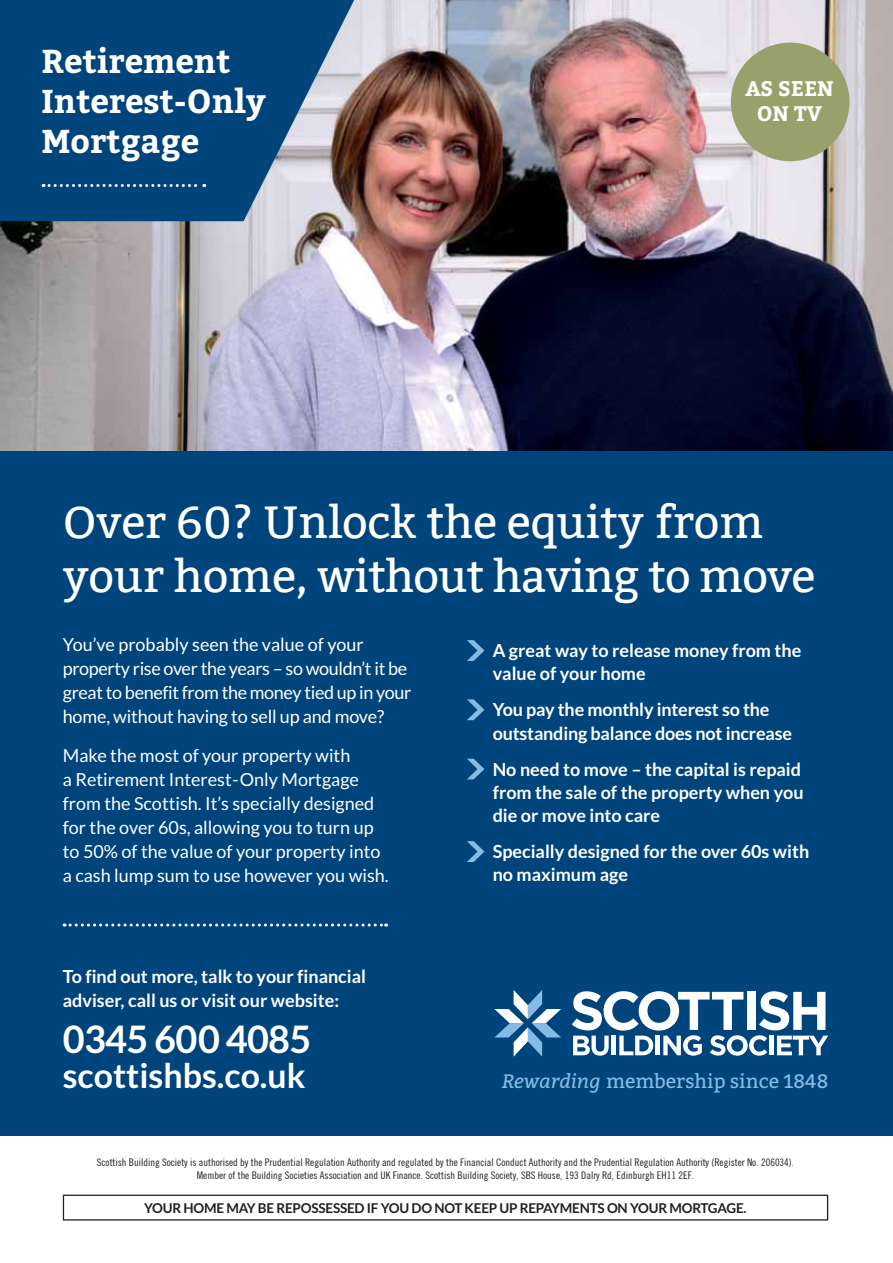
<style>
.page{position:relative;width:893px;height:1263px;background:#fff}
.page>*{position:absolute;margin:0;border:0;box-sizing:border-box;transform-origin:0 0}
.t1{font:45px/54px "Bitter";letter-spacing:-.005em;color:#fff}
.t2{font:700 37.8px "Lato";letter-spacing:-.02em;color:#fff}
.t3{font:700 33.9px "Lato";color:#fff}
.t4{font:700 33px/39.6px "Bitter";color:#fff}
.t5{font:700 21px/25.2px "Bitter";color:#fff;text-align:center}
.t6{font:19.5px "Bitter";color:#86bbe6}
.t7{font:700 18px/23.2px "Lato";color:#fff}
.t8{font:18px/24px "Lato";color:#fff}
.t9{font:18px/24px "Lato";letter-spacing:-.02em;color:#fff}
.t10{font:700 13.5px "Lato";letter-spacing:-.015em;color:#231f20}
.t11{font:10.5px/12.6px "Traditionell Sans";color:#231f20;text-align:center}
.s1{font-style:italic}
</style>
<div class="page">
<div style="left:0;top:0;width:893px;height:1135px;background:#00447c"></div>
<img style="left:0;top:0;width:893px;height:451px">
<svg style="left:0;top:0;width:354px;height:221px"></svg>
<div style="left:63px;top:1195px;width:765px;height:25px;border:1px solid #231f20"></div>
<svg style="left:494px;top:990px;width:67px;height:67px"></svg>
<svg style="left:572px;top:991px;width:256px;height:65px"></svg>
<svg style="left:64px;top:923px;width:323px;height:3px"></svg>
<svg style="left:43px;top:184px;width:162px;height:3px"></svg>
<svg style="left:467px;top:640px;width:17px;height:21px"></svg>
<svg style="left:467px;top:699px;width:17px;height:21px"></svg>
<svg style="left:467px;top:759px;width:17px;height:20px"></svg>
<svg style="left:467px;top:841px;width:17px;height:21px"></svg>
<div style="left:731px;top:43px;width:118px;height:118px;background:#98a06b;border-radius:50%"></div>
<h3 class="t4" style="left:42px;top:42px;width:226px">Retirement<br>Interest-Only<br>Mortgage</h3>
<p class="t5" style="left:745px;top:76px;width:90px">AS SEEN<br>ON TV</p>
<h1 class="t1" style="left:63px;top:495px;width:754px">Over 60? Unlock the equity from your home, without having to move</h1>
<p class="t9" style="left:63px;top:632px;width:350px">You’ve probably seen the value of your property rise over the years – so wouldn’t it be great to benefit from the money tied up in your home, without having to sell up and move?</p>
<p class="t8" style="left:63px;top:743px;width:327px">Make the most of your property with<br>a Retirement Interest-Only Mortgage from the Scottish. It’s specially designed for the over 60s, allowing you to turn up to 50% of the value of your property into a cash lump sum to use however you wish.</p>
<p class="t7" style="left:63px;top:964px;width:305px;line-height:24px">To find out more, talk to your financial adviser, call us or visit our website:</p>
<h2 class="t2" style="left:63px;top:1017px;width:250px">0345 600 4085</h2>
<h3 class="t3" style="left:63px;top:1056px;width:244px">scottishbs.co.uk</h3>
<p class="t7" style="left:493px;top:639px;width:310px">A great way to release money from the value of your home</p>
<p class="t7" style="left:493px;top:698px;width:301px">You pay the monthly interest so the outstanding balance does not increase</p>
<p class="t7" style="left:493px;top:757px;width:312px">No need to move – the capital is repaid from the sale of the property when you die or move into care</p>
<p class="t7" style="left:493px;top:840px;width:318px">Specially designed for the over 60s with no maximum age</p>
<p class="t6" style="left:502px;top:1070px;width:328px"><span class="s1">Rewarding</span> membership since 1848</p>
<p class="t11" style="left:97px;top:1156px;width:699px">Scottish Building Society is authorised by the Prudential Regulation Authority and regulated by the Financial Conduct Authority and the Prudential Regulation Authority (Register No. 206034).<br>Member of the Building Societies Association and UK Finance. Scottish Building Society, SBS House, 193 Dalry Rd, Edinburgh EH11 2EF.</p>
<p class="t10" style="left:144px;top:1200px;width:604px">YOUR HOME MAY BE REPOSSESSED IF YOU DO NOT KEEP UP REPAYMENTS ON YOUR MORTGAGE.</p>
</div>
